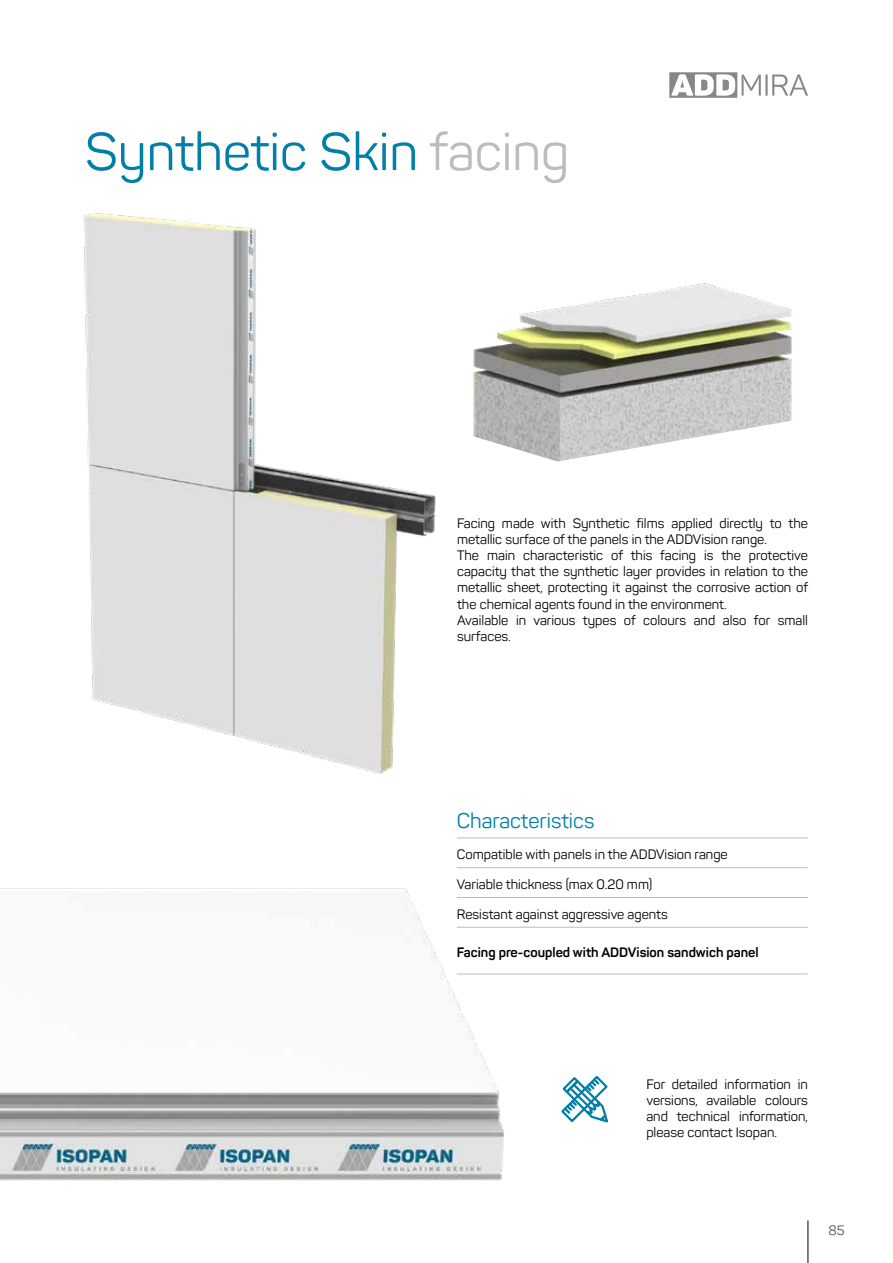
<style>
.page{position:relative;width:893px;height:1263px;background:#fff}
.page>*{position:absolute;margin:0;border:0;box-sizing:border-box;transform-origin:0 0}
.t1{font:52.5px "Panton";color:#007fa9}
.t2{font:21px "Panton";color:#007fa9}
.t3{font:13.5px/16.2px "Panton";color:#000}
.t4{font:700 13.5px "Panton";color:#000}
.t5{font:13.5px "Panton";color:#575756}
.s1{color:#bcbcbc}
</style>
<div class="page">
<hr style="left:808px;top:1220px;width:1px;height:43px;background:#000">
<img style="left:473px;top:283px;width:319px;height:74px">
<img style="left:83px;top:213px;width:353px;height:561px">
<img style="left:0;top:888px;width:517px;height:293px">
<svg style="left:561px;top:1076px;width:48px;height:47px"></svg>
<hr style="left:457px;top:838px;width:351px;height:1px;background:#bcbcbc">
<hr style="left:457px;top:867px;width:351px;height:1px;background:#bcbcbc">
<hr style="left:457px;top:897px;width:351px;height:1px;background:#bcbcbc">
<hr style="left:457px;top:927px;width:351px;height:1px;background:#bcbcbc">
<hr style="left:457px;top:974px;width:351px;height:1px;background:#bcbcbc">
<svg style="left:473px;top:357px;width:319px;height:105px"></svg>
<svg style="left:669px;top:72px;width:139px;height:26px"></svg>
<h1 class="t1" style="left:85px;top:119px;width:486px">Synthetic Skin <span class="s1">facing</span></h1>
<p class="t3" style="left:457px;top:515px;width:353px">Facing made with Synthetic films applied directly to the metallic surface of the panels in the ADDVision range.<br>The main characteristic of this facing is the protective capacity that the synthetic layer provides in relation to the metallic sheet, protecting it against the corrosive action of the chemical agents found in the environment.<br>Available in various types of colours and also for small surfaces.</p>
<h2 class="t2" style="left:457px;top:808px;width:139px">Characteristics</h2>
<p class="t3" style="left:457px;top:846px;width:272px">Compatible with panels in the ADDVision range</p>
<p class="t3" style="left:457px;top:876px;width:197px">Variable thickness (max 0.20 mm)</p>
<p class="t3" style="left:457px;top:906px;width:212px">Resistant against aggressive agents</p>
<p class="t4" style="left:457px;top:944px;width:303px">Facing pre-coupled with ADDVision sandwich panel</p>
<p class="t3" style="left:646px;top:1076px;width:163px;text-align:justify">For detailed information in versions, available colours and technical information, please contact Isopan.</p>
<p class="t5" style="left:828px;top:1222px;width:18px">85</p>
</div>
